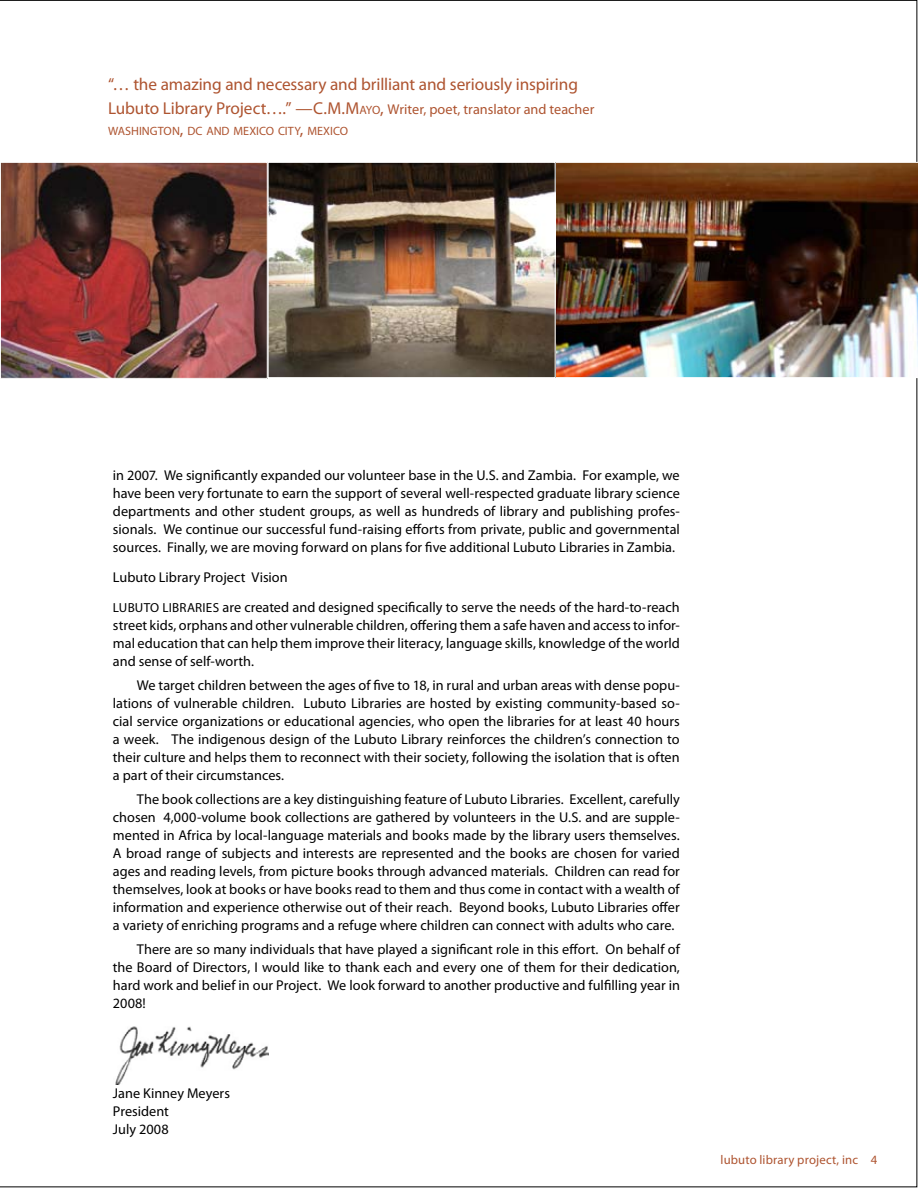
<style>
.page{position:relative;width:918px;height:1188px;background:#fff}
.page>*{position:absolute;margin:0;border:0;box-sizing:border-box;transform-origin:0 0}
.t1{font:17.25px "Myriad Pro";letter-spacing:-.01em;color:#ae5430}
.t2{font:14.25px/18px "Myriad Pro";color:#000;text-align:justify}
.t3{font:14.25px "Myriad Pro";color:#ae5430}
.t4{font:13.2px "Myriad Pro";color:#000}
.t5{font:12.75px "Myriad Pro";letter-spacing:.015em;color:#ae5430}
.t6{font:12.15px "Myriad Pro";letter-spacing:.005em;color:#ae5430}
.s1{font-size:17.25px}
.s2{font-size:12.15px}
.s3{font-size:13.2px}
</style>
<div class="page">
<img style="left:115px;top:1026px;width:154px;height:59px">
<img style="left:2px;top:164px;width:428px;height:213px">
<div style="left:0;top:162px;width:268px;height:217px;border:1px solid #fff"></div>
<img style="left:430px;top:162px;width:488px;height:216px">
<svg style="left:0;top:0;width:1px;height:1187px"></svg>
<div style="left:268px;top:162px;width:288px;height:216px;border:1px solid #fff"></div>
<p class="t1" style="left:108px;top:74px;width:472px">“… the amazing and necessary and brilliant and seriously inspiring</p>
<p class="t3" style="left:108px;top:100px;width:488px"><span class="s1">Lubuto Library Project….”</span> <span class="s1">—C.M.M</span><span class="s2">AYO</span><span class="s1">,</span> Writer, poet, translator and teacher</p>
<p class="t6" style="left:108px;top:123px;width:242px">WASHINGTON<span class="s1">,</span> DC AND MEXICO CITY<span class="s1">,</span> MEXICO</p>
<p class="t2" style="left:113px;top:466px;width:569px">in 2007. We significantly expanded our volunteer base in the U.S. and Zambia. For example, we have been very fortunate to earn the support of several well-respected graduate library science departments and other student groups, as well as hundreds of library and publishing profes&shy;sionals. We continue our successful fund-raising efforts from private, public and governmental sources. Finally, we are moving forward on plans for five additional Lubuto Libraries in Zambia.</p>
<p class="t2" style="left:113px;top:568px;width:176px">Lubuto Library Project Vision</p>
<p class="t4" style="left:113px;top:599px;width:15px">Lubu</p>
<p class="t4" style="left:144px;top:599px;width:32px">to Librari</p>
<p class="t2" style="left:113px;top:598px;width:569px;text-indent:93px"><span class="s3">es</span> are created and designed specifically to serve the needs of the hard-to-reach street kids, orphans and other vulnerable children, offering them a safe haven and access to infor&shy;mal education that can help them improve their literacy, language skills, knowledge of the world and sense of self-worth.</p>
<p class="t2" style="left:113px;top:676px;width:568px;text-indent:24px">We target children between the ages of five to 18, in rural and urban areas with dense popu&shy;lations of vulnerable children. Lubuto Libraries are hosted by existing community-based so&shy;cial service organizations or educational agencies, who open the libraries for at least 40 hours a week. The indigenous design of the Lubuto Library reinforces the children’s connection to their culture and helps them to reconnect with their society, following the isolation that is often a part of their circumstances.</p>
<p class="t2" style="left:113px;top:790px;width:569px;text-indent:24px">The book collections are a key distinguishing feature of Lubuto Libraries. Excellent, carefully chosen 4,000-volume book collections are gathered by volunteers in the U.S. and are supple&shy;mented in Africa by local-language materials and books made by the library users themselves.<br>A broad range of subjects and interests are represented and the books are chosen for varied ages and reading levels, from picture books through advanced materials. Children can read for themselves, look at books or have books read to them and thus come in contact with a wealth of information and experience otherwise out of their reach. Beyond books, Lubuto Libraries offer a variety of enriching programs and a refuge where children can connect with adults who care.</p>
<p class="t2" style="left:113px;top:940px;width:569px;text-indent:24px">There are so many individuals that have played a significant role in this effort. On behalf of the Board of Directors, I would like to thank each and every one of them for their dedication, hard work and belief in our Project. We look forward to another productive and fulfilling year in 2008!</p>
<p class="t2" style="left:113px;top:1084px;width:119px;text-align:left">Jane Kinney Meyers<br>President<br>July 2008</p>
<p class="t5" style="left:721px;top:1152px;width:158px">lubuto library project, inc 4</p>
</div>
